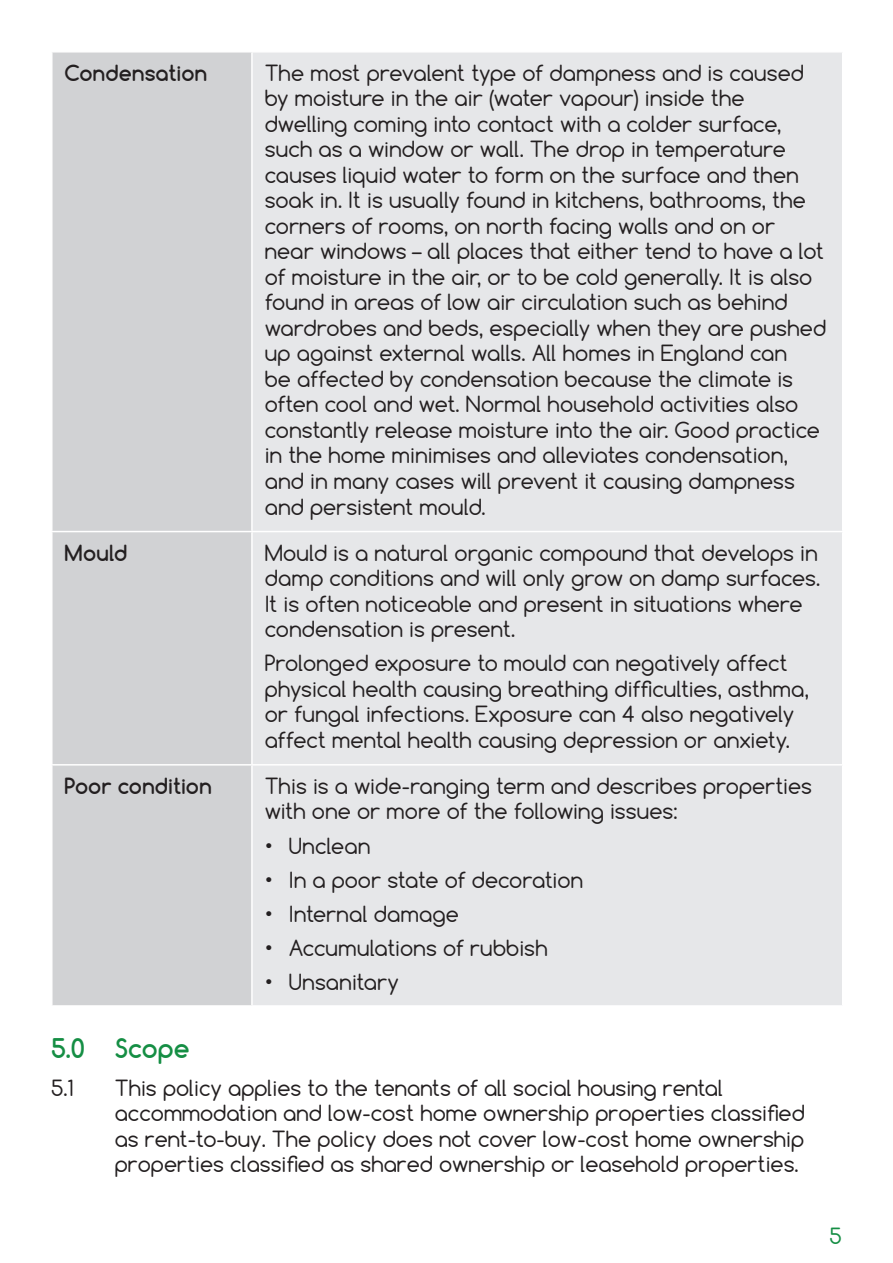
<style>
.page{position:relative;width:893px;height:1263px;background:#fff}
.page>*{position:absolute;margin:0;border:0;box-sizing:border-box;transform-origin:0 0}
.t1{font:700 25.5px "Comfortaa";color:#158e44}
.t2{font:21px/25.5px "Comfortaa";color:#231f20}
.t3{font:700 21px "Comfortaa";letter-spacing:.01em;color:#231f20}
.t4{font:21px "Comfortaa";color:#158e44}
</style>
<div class="page">
<div style="left:53px;top:53px;width:198px;height:952px;background:#d1d2d4"></div>
<div style="left:253px;top:53px;width:589px;height:952px;background:#e6e7e9"></div>
<hr style="left:51px;top:531px;width:201px;height:1px;background:#fff">
<hr style="left:252px;top:531px;width:591px;height:1px;background:#fff">
<hr style="left:51px;top:764px;width:201px;height:1px;background:#fff">
<hr style="left:252px;top:764px;width:591px;height:1px;background:#fff">
<p class="t3" style="left:65px;top:60px;width:144px">Condensation</p>
<p class="t2" style="left:265px;top:60px;width:563px">The most prevalent type of dampness and is caused by moisture in the air (water vapour) inside the dwelling coming into contact with a colder surface, such as a window or wall. The drop in temperature causes liquid water to form on the surface and then soak in. It is usually found in kitchens, bathrooms, the corners of rooms, on north facing walls and on or near windows – all places that either tend to have a lot of moisture in the air, or to be cold generally. It is also found in areas of low air circulation such as behind wardrobes and beds, especially when they are pushed up against external walls. All homes in England can<br>be affected by condensation because the climate is often cool and wet. Normal household activities also constantly release moisture into the air. Good practice in the home minimises and alleviates condensation, and in many cases will prevent it causing dampness and persistent mould.</p>
<p class="t3" style="left:65px;top:539px;width:64px">Mould</p>
<p class="t2" style="left:265px;top:540px;width:557px">Mould is a natural organic compound that develops in damp conditions and will only grow on damp surfaces.<br>It is often noticeable and present in situations where condensation is present.</p>
<p class="t2" style="left:265px;top:650px;width:546px">Prolonged exposure to mould can negatively affect physical health causing breathing difficulties, asthma, or fungal infections. Exposure can 4 also negatively affect mental health causing depression or anxiety.</p>
<p class="t3" style="left:65px;top:773px;width:149px">Poor condition</p>
<p class="t2" style="left:265px;top:773px;width:549px">This is a wide-ranging term and describes properties with one or more of the following issues:</p>
<p class="t2" style="left:265px;top:832px;width:107px">• Unclean</p>
<p class="t2" style="left:265px;top:866px;width:320px">• In a poor state of decoration</p>
<p class="t2" style="left:265px;top:900px;width:196px">• Internal damage</p>
<p class="t2" style="left:265px;top:934px;width:285px">• Accumulations of rubbish</p>
<p class="t2" style="left:265px;top:968px;width:136px">• Unsanitary</p>
<p class="t1" style="left:51px;top:1031px;width:140px">5.0 Scope</p>
<p class="t2" style="left:51px;top:1075px;width:24px">5.1</p>
<p class="t2" style="left:115px;top:1075px;width:692px">This policy applies to the tenants of all social housing rental accommodation and low-cost home ownership properties classified as rent-to-buy. The policy does not cover low-cost home ownership properties classified as shared ownership or leasehold properties.</p>
<p class="t4" style="left:830px;top:1222px;width:14px">5</p>
</div>
